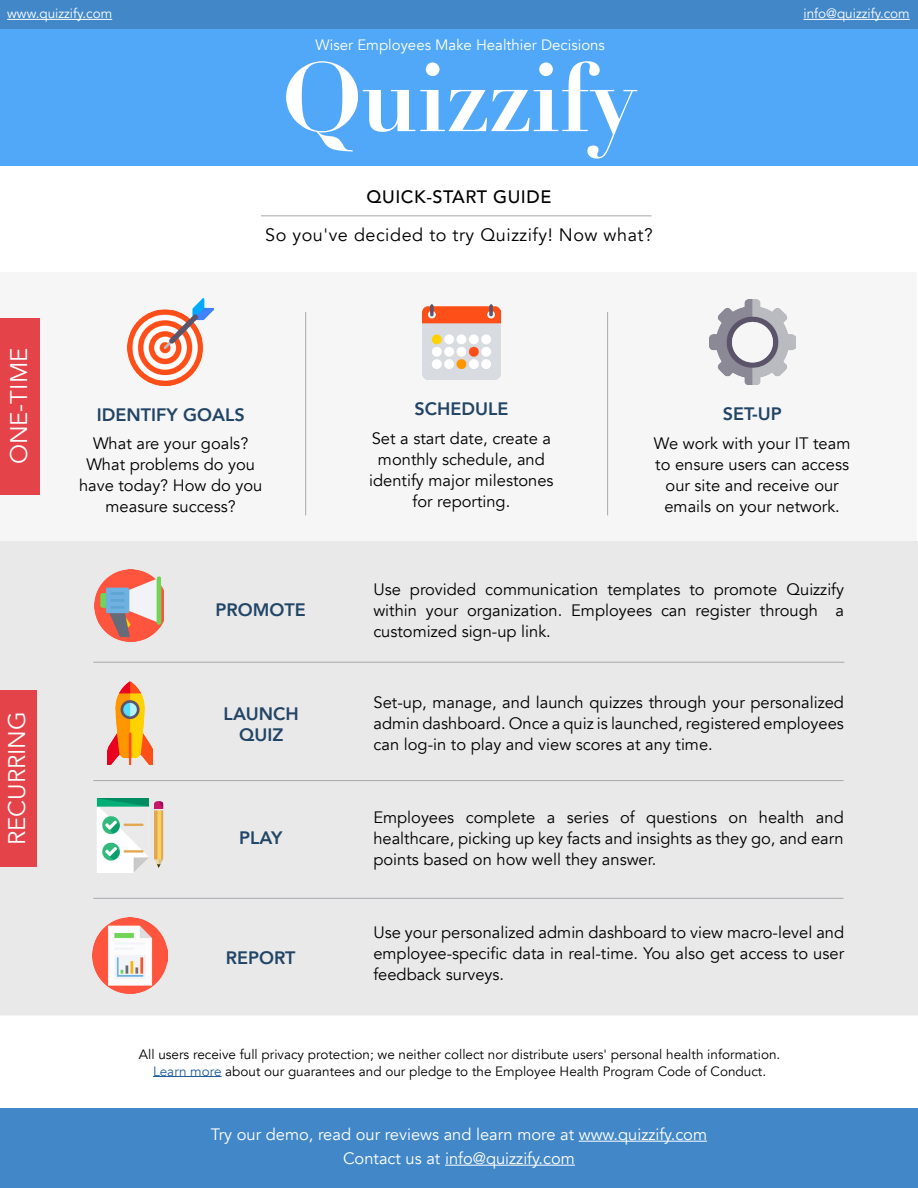
<style>
.page{position:relative;width:918px;height:1188px;background:#fff}
.page>*{position:absolute;margin:0;border:0;box-sizing:border-box;transform-origin:0 0}
.t1{font:700 96px "Didot";letter-spacing:-.02em;color:#fff}
.t2{font:24px "Avenir";color:#fff}
.t3{font:800 18px/21px "Avenir";color:#224566;text-align:center}
.t4{font:18px "Avenir";letter-spacing:.03em;color:#000}
.t5{font:500 18px "Avenir";letter-spacing:.03em;color:#000}
.t6{font:16.5px/21px "Avenir";color:#000;text-align:justify}
.t7{font:16.5px/24px "Avenir";color:#fff;text-align:center}
.t8{font:15px "Avenir";color:#fff}
.t9{font:13.5px/16.2px "Avenir";color:#000;text-align:center}
.t10{font:13.5px "Avenir";color:#fff}
.s1{color:#215e9e}
</style>
<div class="page">
<div style="left:0;top:0;width:918px;height:165px;background:#51a8f9"></div>
<div style="left:0;top:0;width:918px;height:29px;background:#4287c7"></div>
<hr style="left:7px;top:19px;width:105px;height:1px;background:#fff">
<hr style="left:803px;top:19px;width:107px;height:1px;background:#fff">
<div style="left:0;top:1108px;width:918px;height:80px;background:#4287c7"></div>
<hr style="left:579px;top:1141px;width:128px;height:1px;background:#fff">
<hr style="left:445px;top:1165px;width:130px;height:1px;background:#fff">
<hr style="left:261px;top:215px;width:391px;height:1px;background:#a7a9ac">
<hr style="left:153px;top:1076px;width:69px;height:1px;background:#215e9e">
<div style="left:0;top:541px;width:918px;height:475px;background:#e9e9ea"></div>
<div style="left:0;top:690px;width:36px;height:176px;background:#e44349"></div>
<hr style="left:93px;top:780px;width:751px;height:1px;background:#a7a9ac">
<hr style="left:93px;top:898px;width:751px;height:1px;background:#a7a9ac">
<hr style="left:93px;top:662px;width:751px;height:1px;background:#a7a9ac">
<img style="left:107px;top:682px;width:46px;height:82px">
<img style="left:92px;top:917px;width:76px;height:76px">
<img style="left:95px;top:569px;width:69px;height:72px">
<img style="left:93px;top:799px;width:74px;height:73px">
<div style="left:1px;top:272px;width:916px;height:268px;background:#f6f6f6"></div>
<div style="left:0;top:318px;width:39px;height:176px;background:#e44349"></div>
<img style="left:127px;top:299px;width:87px;height:86px">
<img style="left:422px;top:304px;width:79px;height:76px">
<img style="left:709px;top:299px;width:86px;height:86px">
<hr style="left:305px;top:312px;width:1px;height:203px;background:#a7a9ac">
<hr style="left:607px;top:312px;width:1px;height:203px;background:#a7a9ac">
<p class="t10" style="left:7px;top:6px;width:107px">www.quizzify.com</p>
<p class="t10" style="left:803px;top:6px;width:108px">info@quizzify.com</p>
<p class="t8" style="left:315px;top:36px;width:291px">Wiser Employees Make Healthier Decisions</p>
<h1 class="t1" style="left:282px;top:37px;width:356px">Quizzify</h1>
<p class="t5" style="left:367px;top:181px;width:186px">QUICK-START GUIDE</p>
<h2 class="t2" style="left:4px;top:464px;width:118px;rotate:-90deg">ONE-TIME</h2>
<h2 class="t2" style="left:3px;top:845px;width:135px;rotate:-90deg">RECURRING</h2>
<p class="t4" style="left:265px;top:224px;width:389px">So you've decided to try Quizzify! Now what?</p>
<p class="t3" style="left:97px;top:404px;width:149px">IDENTIFY GOALS</p>
<p class="t3" style="left:414px;top:398px;width:95px">SCHEDULE</p>
<p class="t3" style="left:723px;top:403px;width:61px">SET-UP</p>
<p class="t6" style="left:79px;top:433px;width:185px;text-align:center">What are your goals?<br>What problems do you have today? How do you measure success?</p>
<p class="t3" style="left:216px;top:600px;width:92px">PROMOTE</p>
<p class="t3" style="left:224px;top:703px;width:77px">LAUNCH<br>QUIZ</p>
<p class="t3" style="left:239px;top:828px;width:45px">PLAY</p>
<p class="t3" style="left:226px;top:948px;width:71px">REPORT</p>
<p class="t6" style="left:369px;top:428px;width:186px;text-align:center">Set a start date, create a monthly schedule, and identify major milestones for reporting.</p>
<p class="t6" style="left:654px;top:433px;width:198px;text-align:center">We work with your IT team to ensure users can access our site and receive our emails on your network.</p>
<p class="t6" style="left:373px;top:579px;width:472px">Use provided communication templates to promote Quizzify within your organization. Employees can register through a customized sign-up link.</p>
<p class="t6" style="left:374px;top:692px;width:472px">Set-up, manage, and launch quizzes through your personalized admin dashboard. Once a quiz is launched, registered employees can log-in to play and view scores at any time.</p>
<p class="t6" style="left:373px;top:807px;width:472px">Employees complete a series of questions on health and healthcare, picking up key facts and insights as they go, and earn points based on how well they answer.</p>
<p class="t6" style="left:373px;top:922px;width:472px">Use your personalized admin dashboard to view macro-level and employee-specific data in real-time. You also get access to user feedback surveys.</p>
<p class="t9" style="left:139px;top:1047px;width:643px">All users receive full privacy protection; we neither collect nor distribute users' personal health information.<br><span class="s1">Learn more</span> about our guarantees and our pledge to the Employee Health Program Code of Conduct.</p>
<p class="t7" style="left:211px;top:1123px;width:498px">Try our demo, read our reviews and learn more at www.quizzify.com<br>Contact us at info@quizzify.com</p>
</div>
